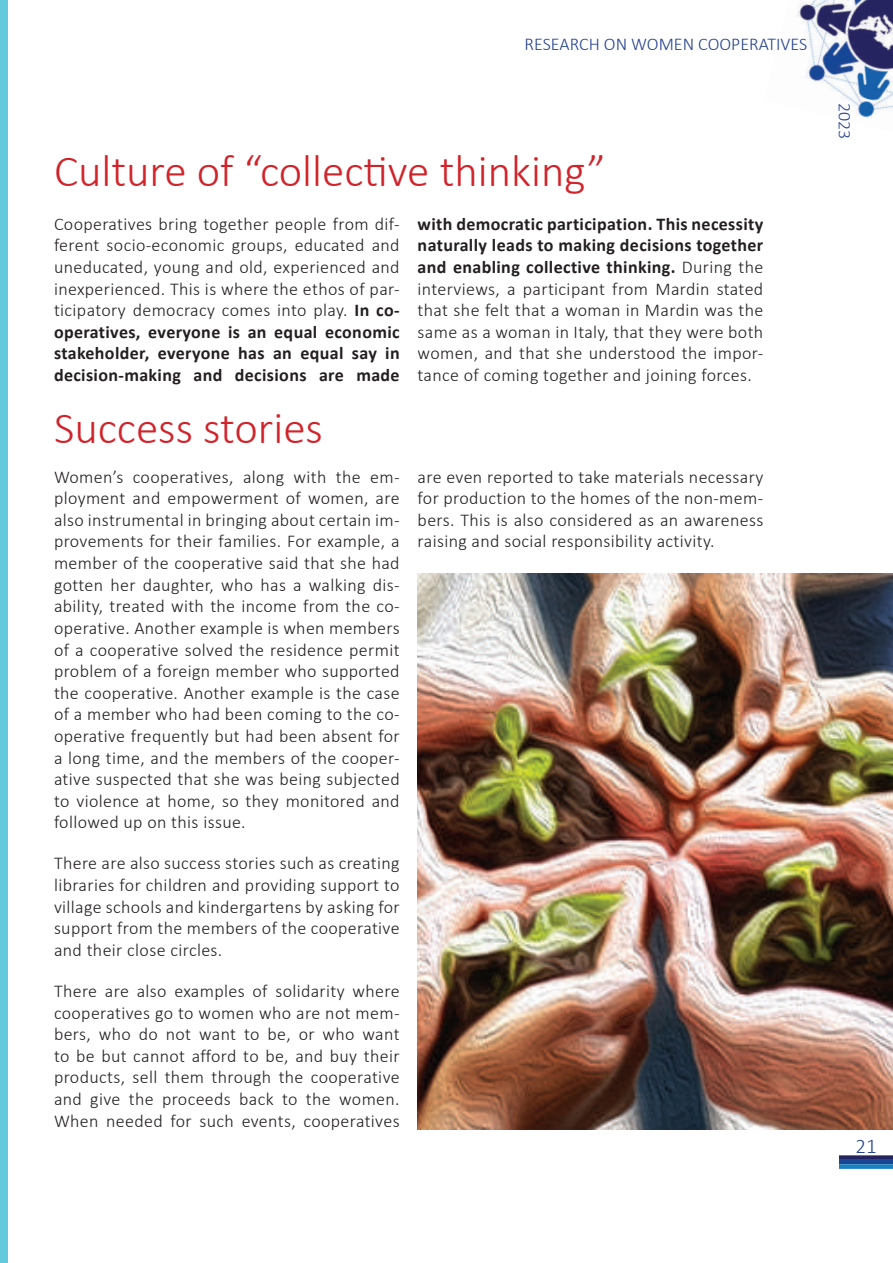
<style>
.page{position:relative;width:893px;height:1263px;background:#fff}
.page>*{position:absolute;margin:0;border:0;box-sizing:border-box;transform-origin:0 0}
.t1{font:300 45px "Calibri";color:#d1232a}
.t2{font:300 21px "Calibri";color:#24418f}
.t3{font:300 18px/21.6px "Calibri";letter-spacing:.02em;color:#231f20;text-align:justify}
.t4{font:300 18px "Calibri";color:#24418f}
.s1{font-weight:700}
</style>
<div class="page">
<div style="left:839px;top:1155px;width:54px;height:5px;background:#26245e"></div>
<hr style="left:839px;top:1160px;width:54px;height:4px;background:#174794">
<div style="left:839px;top:1164px;width:54px;height:5px;background:#1780c1"></div>
<img style="left:798px;top:0;width:95px;height:118px">
<img style="left:418px;top:573px;width:475px;height:557px">
<div style="left:0;top:0;width:7px;height:1263px;background:#61cadd"></div>
<p class="t4" style="left:525px;top:33px;width:284px">RESEARCH ON WOMEN COOPERATIVES</p>
<h1 class="t1" style="left:54px;top:143px;width:553px">Culture of “collective thinking”</h1>
<p class="t3" style="left:54px;top:213px;width:347px">Cooperatives bring together people from dif&shy;ferent socio-economic groups, educated and uneducated, young and old, experienced and inexperienced. This is where the ethos of par&shy;ticipatory democracy comes into play. <span class="s1">In co&shy;operatives, everyone is an equal economic stakeholder, everyone has an equal say in decision-making and decisions are made</span></p>
<p class="t3" style="left:418px;top:213px;width:347px"><span class="s1">with democratic participation. This necessity naturally leads to making decisions together and enabling collective thinking.</span> During the interviews, a participant from Mardin stated that she felt that a woman in Mardin was the same as a woman in Italy, that they were both women, and that she understood the impor&shy;tance of coming together and joining forces.</p>
<h1 class="t1" style="left:54px;top:400px;width:271px">Success stories</h1>
<p class="t3" style="left:54px;top:466px;width:347px">Women’s cooperatives, along with the em&shy;ployment and empowerment of women, are also instrumental in bringing about certain im&shy;provements for their families. For example, a member of the cooperative said that she had gotten her daughter, who has a walking dis&shy;ability, treated with the income from the co&shy;operative. Another example is when members of a cooperative solved the residence permit problem of a foreign member who supported the cooperative. Another example is the case of a member who had been coming to the co&shy;operative frequently but had been absent for a long time, and the members of the cooper&shy;ative suspected that she was being subjected to violence at home, so they monitored and followed up on this issue.</p>
<p class="t3" style="left:54px;top:852px;width:347px">There are also success stories such as creating libraries for children and providing support to village schools and kindergartens by asking for support from the members of the cooperative and their close circles.</p>
<p class="t3" style="left:54px;top:980px;width:347px">There are also examples of solidarity where cooperatives go to women who are not mem&shy;bers, who do not want to be, or who want to be but cannot afford to be, and buy their products, sell them through the cooperative and give the proceeds back to the women.<br>When needed for such events, cooperatives</p>
<p class="t3" style="left:418px;top:466px;width:347px">are even reported to take materials necessary for production to the homes of the non-mem&shy;bers. This is also considered as an awareness raising and social responsibility activity.</p>
<p class="t4" style="left:856px;top:103px;width:38px;rotate:90deg">2023</p>
<p class="t2" style="left:855px;top:1133px;width:23px">21</p>
</div>
